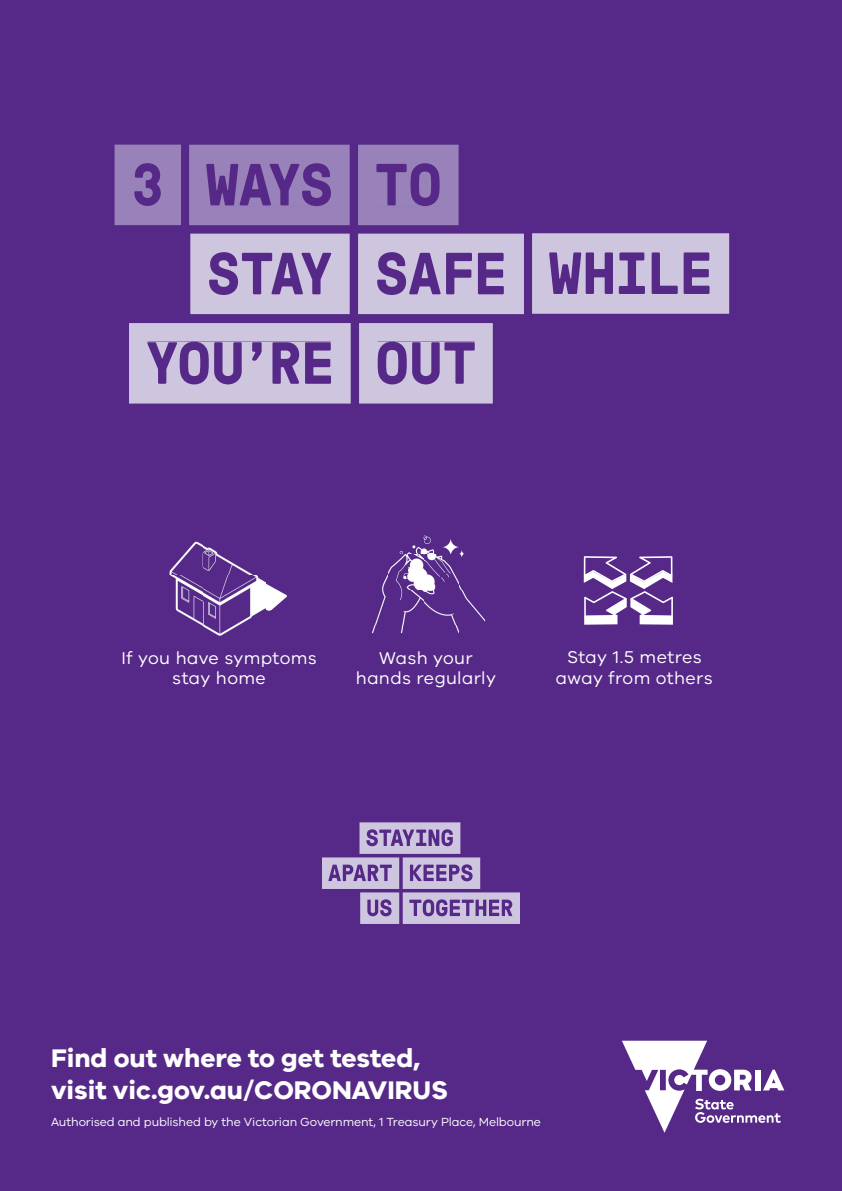
<style>
.page{position:relative;width:842px;height:1191px;background:#562988}
.page>*{position:absolute;margin:0;border:0;box-sizing:border-box;transform-origin:0 0}
.t1{font:700 59.3px/89.4px "GT Pressura Pro Mono";color:#562988}
.t2{font:700 26.3px/31.5px "VIC";color:#fff}
.t3{font:17.6px/20.8px "VIC";letter-spacing:.015em;color:#fff;text-align:center}
.t4{font:12.1px "VIC";letter-spacing:-.01em;color:#fff}
</style>
<div class="page">
<svg style="left:622px;top:1040px;width:162px;height:92px"></svg>
<svg style="left:322px;top:822px;width:198px;height:102px"></svg>
<div style="left:189px;top:145px;width:161px;height:80px;background:#9982b9"></div>
<div style="left:206px;top:163px;width:125px;height:43px;background:#9982b9"></div>
<div style="left:358px;top:145px;width:101px;height:80px;background:#9982b9"></div>
<div style="left:376px;top:163px;width:64px;height:43px;background:#9982b9"></div>
<div style="left:129px;top:323px;width:222px;height:80px;background:#cec5df"></div>
<div style="left:147px;top:341px;width:184px;height:43px;background:#cec5df"></div>
<div style="left:358px;top:234px;width:166px;height:80px;background:#cec5df"></div>
<div style="left:377px;top:252px;width:127px;height:43px;background:#cec5df"></div>
<div style="left:359px;top:323px;width:134px;height:80px;background:#cec5df"></div>
<div style="left:378px;top:341px;width:97px;height:43px;background:#cec5df"></div>
<div style="left:532px;top:233px;width:197px;height:81px;background:#cec5df"></div>
<div style="left:549px;top:252px;width:160px;height:42px;background:#cec5df"></div>
<div style="left:190px;top:234px;width:160px;height:80px;background:#cec5df"></div>
<div style="left:209px;top:252px;width:122px;height:43px;background:#cec5df"></div>
<div style="left:115px;top:145px;width:66px;height:80px;background:#9982b9"></div>
<div style="left:134px;top:163px;width:27px;height:43px;background:#9982b9"></div>
<svg style="left:584px;top:556px;width:89px;height:68px"></svg>
<img style="left:372px;top:535px;width:114px;height:99px">
<img style="left:169px;top:541px;width:118px;height:95px">
<h1 class="t1" style="left:131px;top:141px;width:34px">3</h1>
<h1 class="t1" style="left:206px;top:141px;width:237px">WAYS TO</h1>
<h1 class="t1" style="left:207px;top:230px;width:127px">STAY</h1>
<h1 class="t1" style="left:549px;top:229px;width:165px">WHILE</h1>
<h1 class="t1" style="left:375px;top:230px;width:133px">SAFE<br>OUT</h1>
<h1 class="t1" style="left:146px;top:319px;width:189px">YOU’RE</h1>
<p class="t3" style="left:121px;top:647px;width:197px">If you have symptoms stay home</p>
<p class="t3" style="left:556px;top:646px;width:158px;line-height:21.5px">Stay 1.5 metres away from others</p>
<p class="t3" style="left:356px;top:647px;width:142px">Wash your hands regularly</p>
<h2 class="t2" style="left:51px;top:1041px;width:398px">Find out where to get tested, visit vic.gov.au/CORONAVIRUS</h2>
<p class="t4" style="left:51px;top:1114px;width:491px">Authorised and published by the Victorian Government, 1 Treasury Place, Melbourne</p>
</div>
